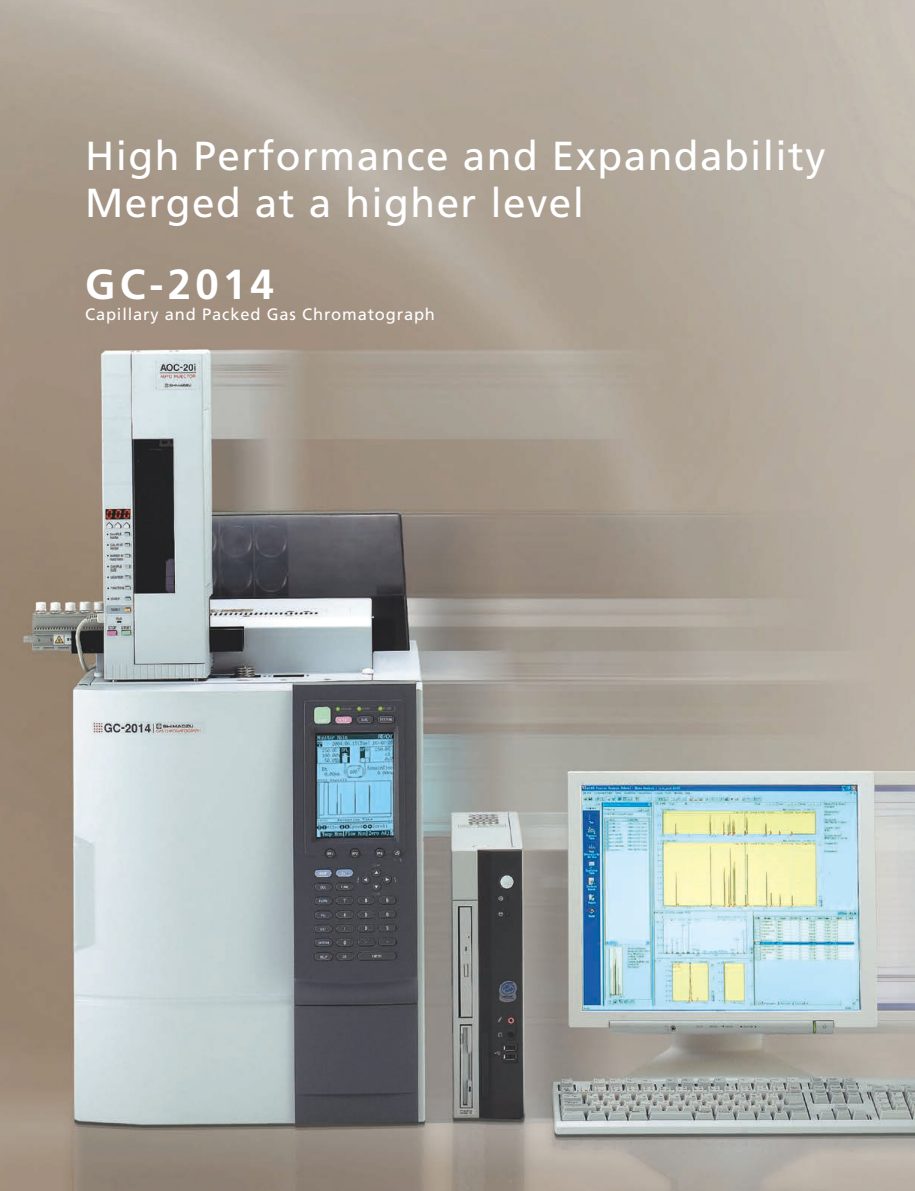
<style>
.page{position:relative;width:915px;height:1191px;background:#fff}
.page>*{position:absolute;margin:0;border:0;box-sizing:border-box;transform-origin:0 0}
.t1{font:700 42px "Frutiger LT Std";letter-spacing:.1em;color:#fff}
.t2{font:40.5px/47.2px "Frutiger LT Std";letter-spacing:.035em;color:#fff}
.t3{font:16.5px "Frutiger LT Std";letter-spacing:.05em;color:#fff}
</style>
<div class="page">
<img style="left:0;top:0;width:914px;height:1191px">
<p class="t2" style="left:85px;top:133px;width:741px">High Performance and Expandability<br>Merged at a higher level</p>
<p class="t1" style="left:85px;top:259px;width:190px">GC-2014</p>
<p class="t3" style="left:85px;top:304px;width:351px">Capillary and Packed Gas Chromatograph</p>
</div>
